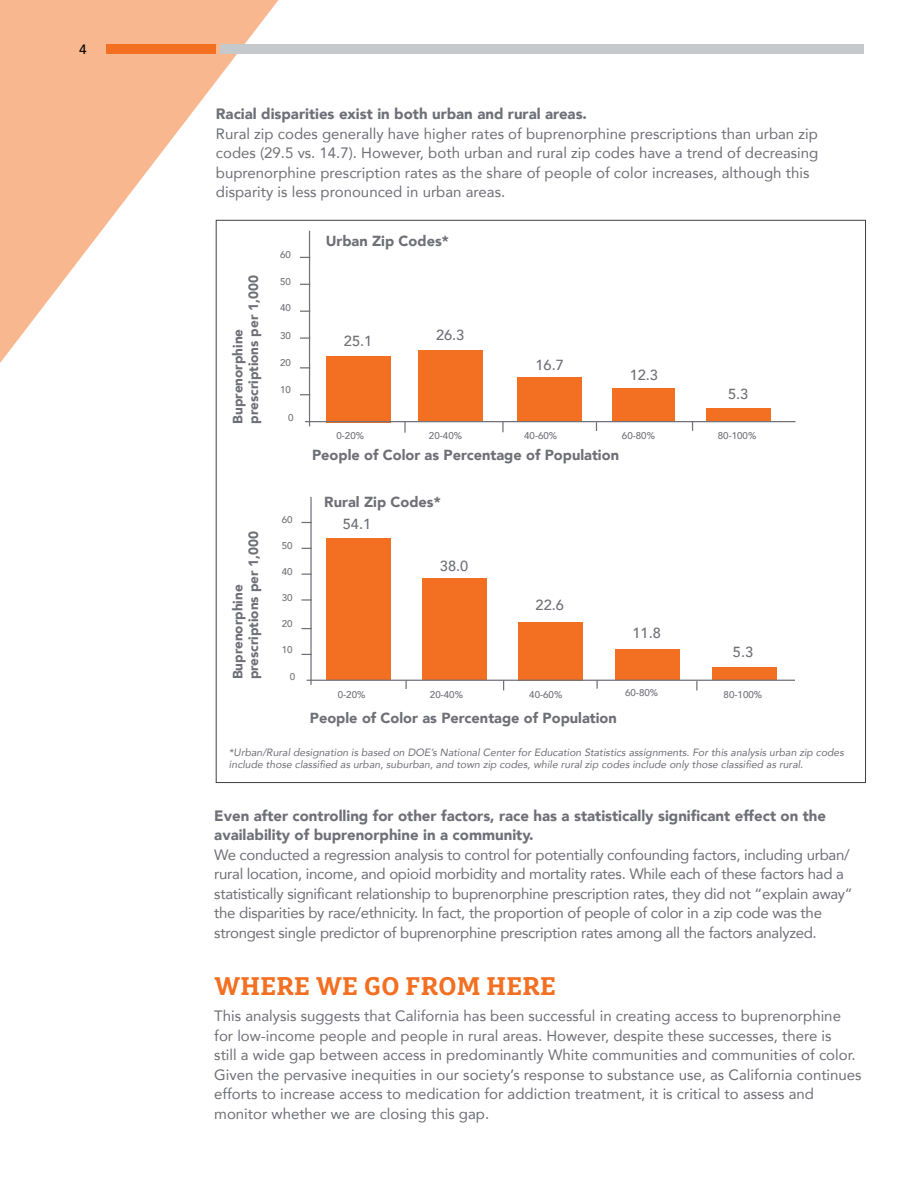
<style>
.page{position:relative;width:918px;height:1188px;background:#fff}
.page>*{position:absolute;margin:0;border:0;box-sizing:border-box;transform-origin:0 0}
.t1{font:700 25.5px "Marselis Slab Pro";letter-spacing:.01em;color:#f36f21}
.t2{font:15px/19.5px "Avenir";color:#6e6f77}
.t3{font:15px/19.5px "Avenir";letter-spacing:-.02em;color:#6e6f77}
.t4{font:900 15px/19.5px "Avenir";color:#6e6f77}
.t5{font:900 14.55px "Avenir";color:#6e6f77}
.t6{font:500 14.55px "Avenir";color:#6e6f77}
.t7{font:900 13.5px/15.8px "Avenir";color:#6e6f77}
.t8{font:500 13.5px "Avenir";color:#000}
.t9{font:italic 10.5px/12px "Avenir";color:#6e6f77}
.t10{font:500 9.75px "Avenir";color:#6e6f77}
</style>
<div class="page">
<svg style="left:0;top:0;width:619px;height:770px"></svg>
<div style="left:220px;top:44px;width:644px;height:10px;background:#c5c9cb"></div>
<div style="left:106px;top:44px;width:110px;height:10px;background:#f36f21"></div>
<div style="left:326px;top:356px;width:64px;height:66px;background:#f36f21"></div>
<div style="left:418px;top:350px;width:65px;height:71px;background:#f36f21"></div>
<div style="left:517px;top:377px;width:65px;height:45px;background:#f36f21"></div>
<div style="left:613px;top:389px;width:62px;height:33px;background:#f36f21"></div>
<div style="left:326px;top:538px;width:65px;height:142px;background:#f36f21"></div>
<div style="left:422px;top:578px;width:65px;height:102px;background:#f36f21"></div>
<div style="left:519px;top:622px;width:64px;height:59px;background:#f36f21"></div>
<div style="left:615px;top:649px;width:65px;height:31px;background:#f36f21"></div>
<div style="left:712px;top:668px;width:65px;height:12px;background:#f36f21"></div>
<svg style="left:405px;top:681px;width:2px;height:8px"></svg>
<svg style="left:696px;top:681px;width:2px;height:9px"></svg>
<hr style="left:310px;top:497px;width:2px;height:188px;background:#6e6f77">
<svg style="left:301px;top:599px;width:11px;height:2px"></svg>
<hr style="left:307px;top:680px;width:488px;height:1px;background:#6e6f77">
<svg style="left:404px;top:422px;width:2px;height:11px"></svg>
<svg style="left:502px;top:422px;width:2px;height:10px"></svg>
<hr style="left:309px;top:231px;width:1px;height:195px;background:#6e6f77">
<svg style="left:300px;top:337px;width:9px;height:2px"></svg>
<hr style="left:305px;top:421px;width:491px;height:1px;background:#6e6f77">
<div style="left:706px;top:408px;width:65px;height:13px;background:#f36f21"></div>
<p class="t8" style="left:79px;top:38px;width:9px">4</p>
<p class="t4" style="left:216px;top:104px;width:373px">Racial disparities exist in both urban and rural areas.</p>
<p class="t2" style="left:216px;top:123px;width:604px">Rural zip codes generally have higher rates of buprenorphine prescriptions than urban zip codes (29.5 vs. 14.7). However, both urban and rural zip codes have a trend of decreasing buprenorphine prescription rates as the share of people of color increases, although this disparity is less pronounced in urban areas.</p>
<p class="t7" style="left:230px;top:424px;width:150px;rotate:-90deg">Buprenorphine prescriptions per 1,000</p>
<p class="t7" style="left:230px;top:679px;width:150px;rotate:-90deg">Buprenorphine prescriptions per 1,000</p>
<p class="t10" style="left:280px;top:246px;width:12px">60</p>
<p class="t10" style="left:280px;top:273px;width:12px">50</p>
<p class="t10" style="left:280px;top:300px;width:12px">40</p>
<p class="t10" style="left:280px;top:327px;width:12px">30</p>
<p class="t10" style="left:280px;top:354px;width:12px">20</p>
<p class="t10" style="left:280px;top:382px;width:12px">10</p>
<p class="t10" style="left:288px;top:409px;width:7px">0</p>
<p class="t10" style="left:282px;top:511px;width:12px">60</p>
<p class="t10" style="left:282px;top:537px;width:12px">50</p>
<p class="t10" style="left:282px;top:563px;width:12px">40</p>
<p class="t10" style="left:282px;top:589px;width:12px">30</p>
<p class="t10" style="left:282px;top:615px;width:12px">20</p>
<p class="t10" style="left:282px;top:642px;width:12px">10</p>
<p class="t10" style="left:290px;top:668px;width:7px">0</p>
<p class="t5" style="left:326px;top:229px;width:125px">Urban Zip Codes*</p>
<p class="t6" style="left:344px;top:328px;width:30px">25.1</p>
<p class="t6" style="left:436px;top:323px;width:30px">26.3</p>
<p class="t6" style="left:535px;top:353px;width:30px">16.7</p>
<p class="t6" style="left:630px;top:362px;width:30px">12.3</p>
<p class="t6" style="left:728px;top:381px;width:22px">5.3</p>
<p class="t10" style="left:336px;top:428px;width:29px">0-20%</p>
<p class="t10" style="left:429px;top:428px;width:35px">20-40%</p>
<p class="t10" style="left:524px;top:428px;width:35px">40-60%</p>
<p class="t10" style="left:622px;top:428px;width:35px">60-80%</p>
<p class="t10" style="left:718px;top:428px;width:40px">80-100%</p>
<p class="t5" style="left:312px;top:442px;width:308px">People of Color as Percentage of Population</p>
<p class="t5" style="left:324px;top:489px;width:118px">Rural Zip Codes*</p>
<p class="t6" style="left:343px;top:512px;width:30px">54.1</p>
<p class="t6" style="left:440px;top:553px;width:30px">38.0</p>
<p class="t6" style="left:536px;top:593px;width:30px">22.6</p>
<p class="t6" style="left:632px;top:620px;width:30px">11.8</p>
<p class="t6" style="left:733px;top:639px;width:22px">5.3</p>
<p class="t10" style="left:338px;top:686px;width:29px">0-20%</p>
<p class="t10" style="left:430px;top:686px;width:35px">20-40%</p>
<p class="t10" style="left:529px;top:686px;width:35px">40-60%</p>
<p class="t10" style="left:625px;top:684px;width:35px">60-80%</p>
<p class="t10" style="left:724px;top:686px;width:40px">80-100%</p>
<p class="t5" style="left:310px;top:706px;width:308px">People of Color as Percentage of Population</p>
<p class="t9" style="left:229px;top:746px;width:616px">*Urban/Rural designation is based on DOE’s National Center for Education Statistics assignments. For this analysis urban zip codes include those classified as urban, suburban, and town zip codes, while rural zip codes include only those classified as rural.</p>
<p class="t4" style="left:214px;top:805px;width:613px">Even after controlling for other factors, race has a statistically significant effect on the availability of buprenorphine in a community.</p>
<p class="t3" style="left:214px;top:844px;width:640px">We conducted a regression analysis to control for potentially confounding factors, including urban/ rural location, income, and opioid morbidity and mortality rates. While each of these factors had a statistically significant relationship to buprenorphine prescription rates, they did not “explain away” the disparities by race/ethnicity. In fact, the proportion of people of color in a zip code was the strongest single predictor of buprenorphine prescription rates among all the factors analyzed.</p>
<h1 class="t1" style="left:214px;top:970px;width:343px">WHERE WE GO FROM HERE</h1>
<p class="t2" style="left:214px;top:1006px;width:649px">This analysis suggests that California has been successful in creating access to buprenorphine for low-income people and people in rural areas. However, despite these successes, there is<br>still a wide gap between access in predominantly White communities and communities of color.<br>Given the pervasive inequities in our society’s response to substance use, as California continues efforts to increase access to medication for addiction treatment, it is critical to assess and monitor whether we are closing this gap.</p>
</div>
